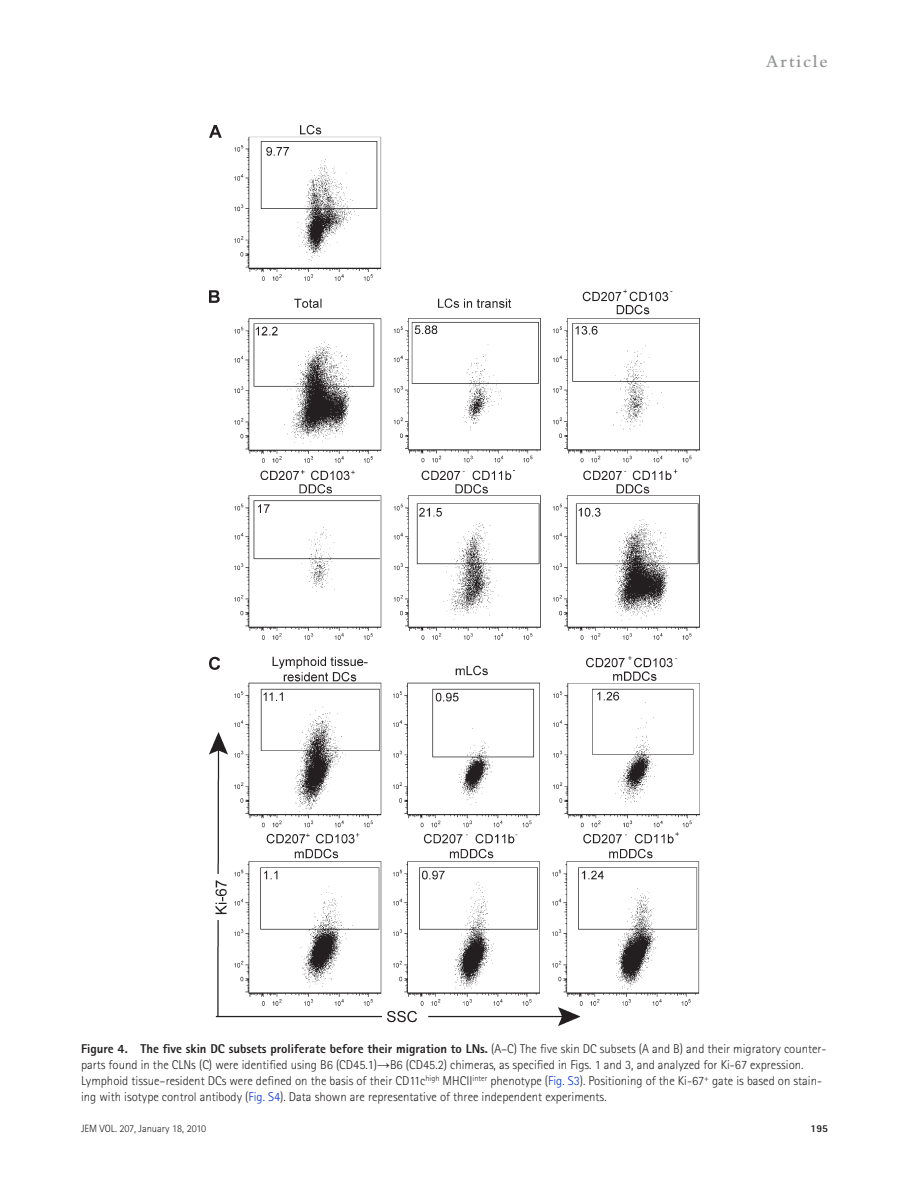
<style>
.page{position:relative;width:918px;height:1188px;background:#fff}
.page>*{position:absolute;margin:0;border:0;box-sizing:border-box;transform-origin:0 0}
.t1{font:600 18px "Bembo Std";letter-spacing:.1em;color:#949698}
.t2{font:300 12.75px/15.8px "Rotis Sans Serif Std";color:#231f20}
.t3{font:300 10.5px "Rotis Sans Serif Std";color:#231f20}
.t4{font:800 10.5px "Rotis Sans Serif Std";color:#231f20}
.s1{font-weight:800}
.s2{font-family:"Times New Roman";font-weight:400}
.s3{color:#0030d1}
</style>
<div class="page">
<img style="left:210px;top:125px;width:489px;height:900px">
<h1 class="t1" style="left:766px;top:51px;width:64px">Article</h1>
<p class="t2" style="left:81px;top:1041px;width:747px"><span class="s1">Figure 4. The five skin DC subsets proliferate before their migration to LNs.</span> (A–C) The five skin DC subsets (A and B) and their migratory counter&shy;parts found in the CLNs (C) were identified using B6 (CD45.1)<span class="s2">→</span>B6 (CD45.2) chimeras, as specified in Figs. 1 and 3, and analyzed for Ki-67 expression.<br>Lymphoid tissue–resident DCs were defined on the basis of their CD11c<sup>high</sup> MHCII<sup>inter</sup> phenotype (<span class="s3">Fig. S3</span>). Positioning of the Ki-67<sup>+</sup> gate is based on stain&shy;ing with isotype control antibody (<span class="s3">Fig. S4</span>). Data shown are representative of three independent experiments.</p>
<p class="t3" style="left:81px;top:1123px;width:127px">JEM VOL. 207, January 18, 2010</p>
<p class="t4" style="left:811px;top:1122px;width:19px">195</p>
</div>
